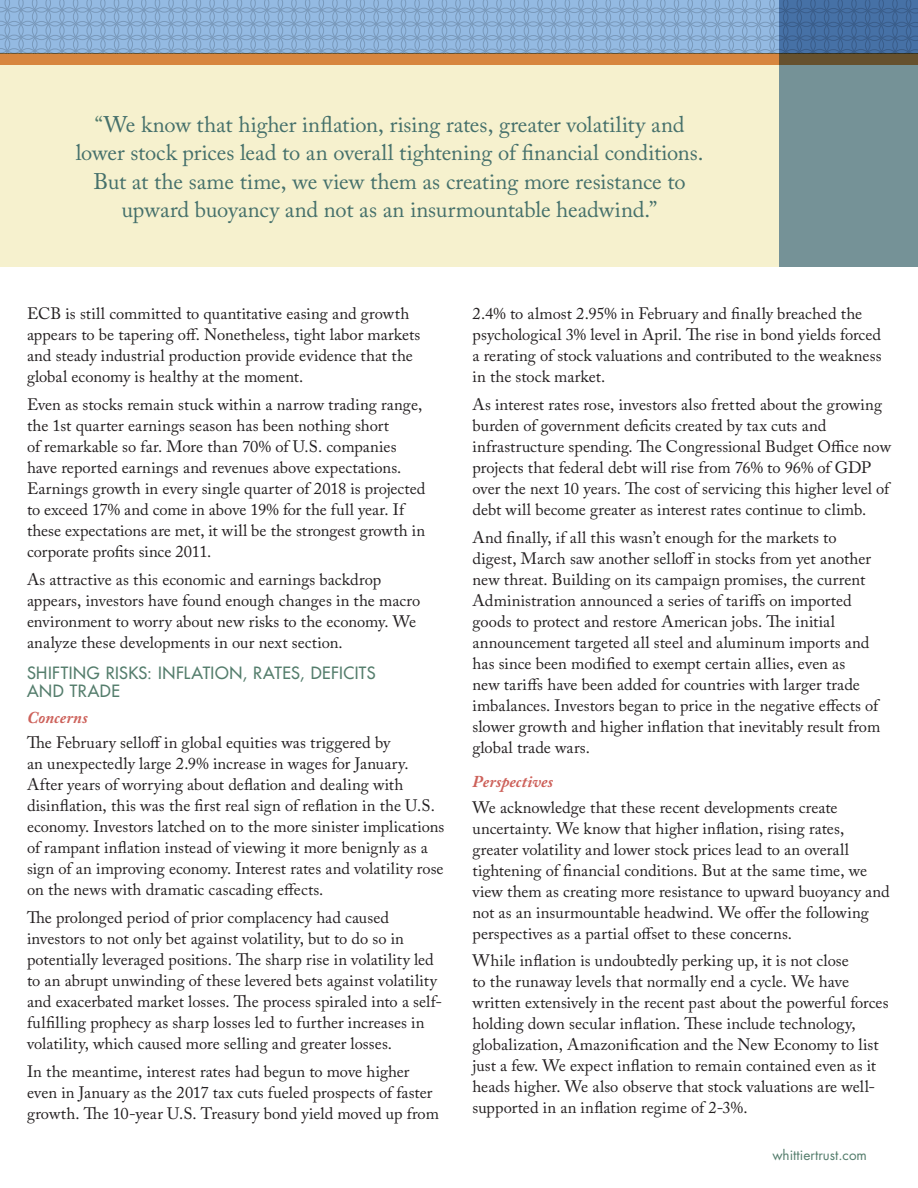
<style>
.page{position:relative;width:918px;height:1188px;background:#fff}
.page>*{position:absolute;margin:0;border:0;box-sizing:border-box;transform-origin:0 0}
.t1{font:22.5px/28.5px "Adobe Caslon Pro";letter-spacing:-.01em;color:#45706b;text-align:center}
.New_Body_Copy{font:16.5px/21px "Adobe Caslon Pro";color:#231f20}
.New_Body_Copy-2{font:16.5px/18px "Futura";letter-spacing:.03em;color:#547d6c}
.New_Body_Copy-3{font:italic 700 16.5px "Adobe Caslon Pro";letter-spacing:.005em;color:#cd615a}
.t2{font:13.5px "Futura";color:#547d6c}
.s1{color:#547d6c}
.s2{color:#fff}
</style>
<div class="page">
<svg style="left:0;top:0;width:779px;height:53px;background:#8cb0d6"></svg>
<div style="left:0;top:65px;width:918px;height:202px;background:#f6f1ce"></div>
<svg style="left:779px;top:0;width:139px;height:267px;background:#6a8998"></svg>
<svg style="left:0;top:53px;width:918px;height:12px;background:#be7a3b"></svg>
<p class="t1" style="left:76px;top:110px;width:629px"><span class="s1">“</span>We know that higher inflation, rising rates, greater volatility and lower stock prices lead to an overall tightening of financial conditions.<br>But at the same time, we view them as creating more resistance to upward buoyancy and not as an insurmountable headwind.”</p>
<p class="New_Body_Copy" style="left:27px;top:303px;width:395px">ECB is still committed to quantitative easing and growth appears to be tapering off. Nonetheless, tight labor markets and steady industrial production provide evidence that the global economy is healthy at the moment.</p>
<p class="New_Body_Copy" style="left:27px;top:394px;width:400px">Even as stocks remain stuck within a narrow trading range, the 1st quarter earnings season has been nothing short<br>of remarkable so far. More than 70% of U.S. companies have reported earnings and revenues above expectations.<br>Earnings growth in every single quarter of 2018 is projected to exceed 17% and come in above 19% for the full year. If these expectations are met, it will be the strongest growth in corporate profits since 2011.</p>
<p class="New_Body_Copy" style="left:27px;top:569px;width:395px">As attractive as this economic and earnings backdrop appears, investors have found enough changes in the macro environment to worry about new risks to the economy. We analyze these developments in our next section.</p>
<p class="New_Body_Copy-2" style="left:27px;top:664px;width:350px">SHIFTING RISKS: INFLATION, RATES, DEFICITS<br>AND TRADE</p>
<p class="New_Body_Copy-3" style="left:27px;top:707px;width:62px">Concerns</p>
<p class="New_Body_Copy" style="left:27px;top:732px;width:419px">The February selloff in global equities was triggered by<br>an unexpectedly large 2.9% increase in wages for January.<br>After years of worrying about deflation and dealing with disinflation, this was the first real sign of reflation in the U.S. economy. Investors latched on to the more sinister implications of rampant inflation instead of viewing it more benignly as a sign of an improving economy. Interest rates and volatility rose on the news with dramatic cascading effects.</p>
<p class="New_Body_Copy" style="left:27px;top:907px;width:417px">The prolonged period of prior complacency had caused investors to not only bet against volatility, but to do so in potentially leveraged positions. The sharp rise in volatility led to an abrupt unwinding of these levered bets against volatility and exacerbated market losses. The process spiraled into a self&shy;fulfilling prophecy as sharp losses led to further increases in volatility, which caused more selling and greater losses.</p>
<p class="New_Body_Copy" style="left:27px;top:1060px;width:413px">In the meantime, interest rates had begun to move higher even in January as the 2017 tax cuts fueled prospects of faster growth. The 10-year U.S. Treasury bond yield moved up from</p>
<p class="New_Body_Copy" style="left:472px;top:303px;width:411px">2.4% to almost 2.95% in February and finally breached the psychological 3% level in April. The rise in bond yields forced a rerating of stock valuations and contributed to the weakness in the stock market.</p>
<p class="New_Body_Copy" style="left:472px;top:394px;width:420px">As interest rates rose, investors also fretted about the growing burden of government deficits created by tax cuts and infrastructure spending. The Congressional Budget Office now projects that federal debt will rise from 76% to 96% of GDP over the next 10 years. The cost of servicing this higher level of debt will become greater as interest rates continue to climb.</p>
<p class="New_Body_Copy" style="left:472px;top:527px;width:409px">And finally, if all this wasn’t enough for the markets to digest, March saw another selloff in stocks from yet another new threat. Building on its campaign promises, the current Administration announced a series of tariffs on imported goods to protect and restore American jobs. The initial announcement targeted all steel and aluminum imports and has since been modified to exempt certain allies, even as<br>new tariffs have been added for countries with larger trade imbalances. Investors began to price in the negative effects of slower growth and higher inflation that inevitably result from global trade wars.</p>
<p class="New_Body_Copy-3" style="left:472px;top:772px;width:82px">Perspectives</p>
<p class="New_Body_Copy" style="left:472px;top:797px;width:419px">We acknowledge that these recent developments create uncertainty. We know that higher inflation, rising rates, greater volatility and lower stock prices lead to an overall tightening of financial conditions. But at the same time, we view them as creating more resistance to upward buoyancy and not as an insurmountable headwind. We offer the following perspectives as a partial offset to these concerns.</p>
<p class="New_Body_Copy" style="left:472px;top:950px;width:418px">While inflation is undoubtedly perking up, it is not close<br>to the runaway levels that normally end a cycle. We have written extensively in the recent past about the powerful forces holding down secular inflation. These include technology, globalization, Amazonification and the New Economy to list just a few. We expect inflation to remain contained even as it heads higher. We also observe that stock valuations are well&shy;supported in an inflation regime of 2-3%.</p>
<p class="t2" style="left:772px;top:1145px;width:109px">whittiertrust.com <span class="s2">2</span></p>
</div>
